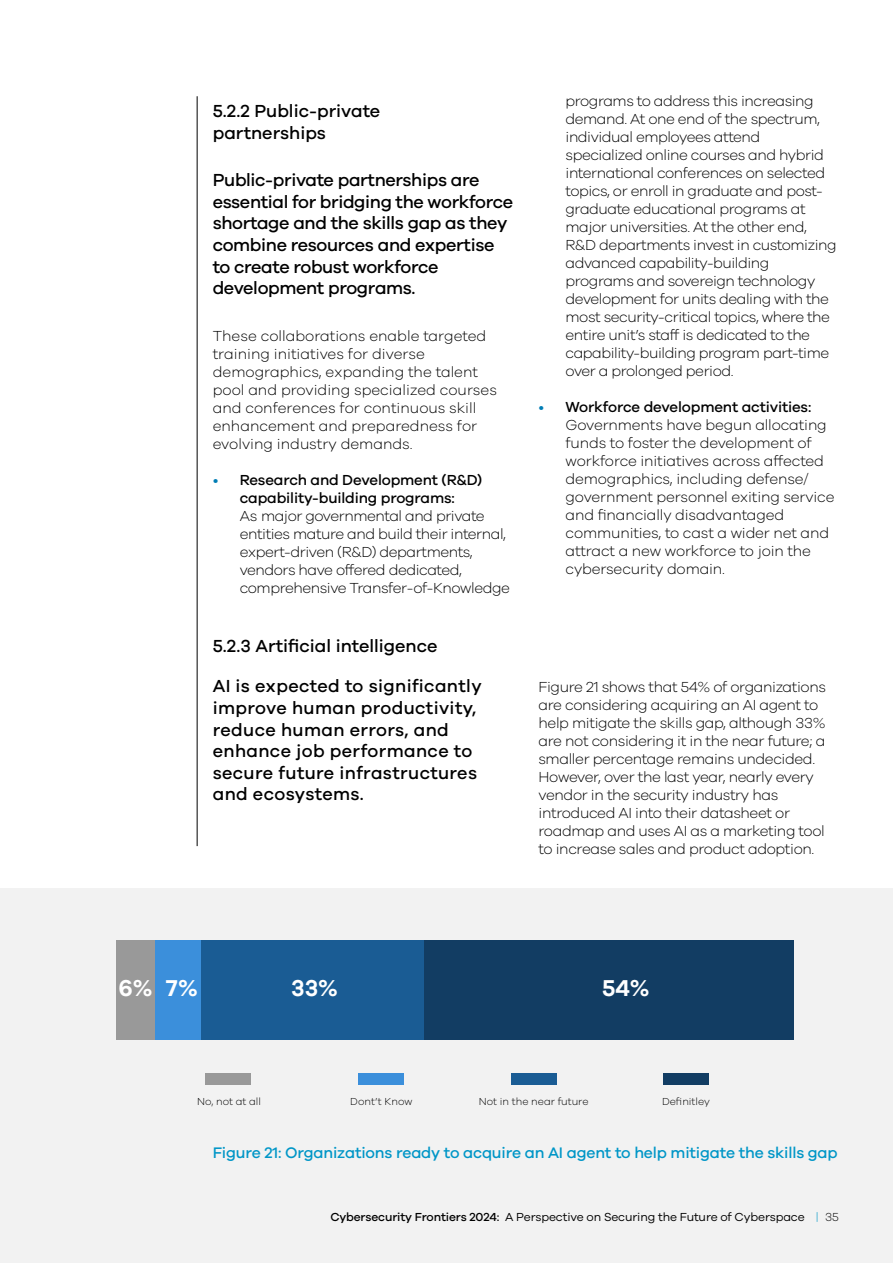
<style>
.page{position:relative;width:893px;height:1263px;background:#fff}
.page>*{position:absolute;margin:0;border:0;box-sizing:border-box;transform-origin:0 0}
.t1{font:600 23.7px "Galano Grotesque";color:#fff}
.t2{font:500 18px/21.6px "Galano Grotesque";letter-spacing:-.02em;color:#000}
.t3{font:500 18px/21.6px "Galano Grotesque";letter-spacing:.02em;color:#000}
.t4{font:500 18px/21.6px "Galano Grotesque";color:#000}
.t5{font:500 15.75px "Galano Grotesque";letter-spacing:-.01em;color:#0096c7}
.t6{font:300 15px/18px "Galano Grotesque";letter-spacing:-.025em;color:#000}
.t7{font:300 15px/18px "Galano Grotesque";color:#000}
.t8{font:500 15px "Galano Grotesque";letter-spacing:-.01em;color:#000}
.t9{font:300 15px "Galano Grotesque";color:#007db5}
.t10{font:12px "Galano Grotesque";letter-spacing:-.01em;color:#000}
.t11{font:500 12px "Galano Grotesque";letter-spacing:-.01em;color:#000}
.t12{font:300 12px "Galano Grotesque";color:#000}
.t13{font:300 12px "Galano Grotesque";color:#0096c7}
.t14{font:300 10.5px "Galano Grotesque";color:#000}
</style>
<div class="page">
<div style="left:0;top:889px;width:893px;height:374px;background:#f2f2f2"></div>
<hr style="left:197px;top:96px;width:1px;height:750px;background:#000">
<div style="left:116px;top:940px;width:39px;height:100px;background:#999"></div>
<div style="left:155px;top:940px;width:46px;height:100px;background:#3b8fdb"></div>
<div style="left:201px;top:940px;width:223px;height:100px;background:#1a5c94"></div>
<div style="left:424px;top:940px;width:369px;height:100px;background:#123d63"></div>
<div style="left:205px;top:1073px;width:46px;height:12px;background:#999"></div>
<div style="left:358px;top:1073px;width:46px;height:12px;background:#3b8fdb"></div>
<div style="left:511px;top:1073px;width:45px;height:12px;background:#1a5c94"></div>
<div style="left:663px;top:1073px;width:46px;height:12px;background:#123d63"></div>
<p class="t4" style="left:213px;top:100px;width:169px">5.2.2 Public-private partnerships</p>
<p class="t2" style="left:213px;top:169px;width:302px">Public-private partnerships are essential for bridging the workforce shortage and the skills gap as they combine resources and expertise to create robust workforce development programs.</p>
<p class="t7" style="left:213px;top:327px;width:286px">These collaborations enable targeted training initiatives for diverse demographics, expanding the talent pool and providing specialized courses and conferences for continuous skill enhancement and preparedness for evolving industry demands.</p>
<p class="t8" style="left:240px;top:471px;width:244px">Research and Development R( &amp;D(</p>
<p class="t9" style="left:213px;top:471px;width:7px">•</p>
<p class="t8" style="left:240px;top:489px;width:217px">capability-building programs:</p>
<p class="t6" style="left:240px;top:507px;width:272px">As major governmental and private entities mature and build their internal, expert-driven R( &amp;D) departments, vendors have offered dedicated, comprehensive Transfer-of-Knowledge</p>
<p class="t4" style="left:213px;top:634px;width:226px">5.2.3 Artificial intelligence</p>
<p class="t3" style="left:213px;top:675px;width:270px">AI is expected to significantly improve human productivity, reduce human errors, and enhance job performance to secure future infrastructures and ecosystems.</p>
<p class="t9" style="left:539px;top:398px;width:7px">•</p>
<p class="t6" style="left:566px;top:92px;width:261px">programs to address this increasing demand. At one end of the spectrum, individual employees attend specialized online courses and hybrid international conferences on selected</p>
<p class="t6" style="left:566px;top:200px;width:242px">graduate educational programs at</p>
<p class="t6" style="left:566px;top:182px;width:259px">topics, or enroll in graduate and post-</p>
<p class="t6" style="left:566px;top:218px;width:273px">major universities. At the other end, R&amp;D departments invest in customizing advanced capability-building programs and sovereign technology development for units dealing with the most security-critical topics, where the entire unit s’ staff is dedicated to the capability-building program part-time over a prolonged period.</p>
<p class="t8" style="left:566px;top:398px;width:247px">Workforce development activities:</p>
<p class="t6" style="left:566px;top:416px;width:270px">Governments have begun allocating funds to foster the development of workforce initiatives across affected demographics, including defense/ government personnel exiting service and financially disadvantaged communities to, cast a wider net and attract a new workforce to join the cybersecurity domain.</p>
<p class="t6" style="left:539px;top:677px;width:289px">Figure 21 shows that 54% of organizations are considering acquiring an AI agent to help mitigate the skills gap, although 33% are not considering init the near future a; smaller percentage remains undecided.<br>However, over the last year, nearly every vendor in the security industry has introduced AI into their datasheet or roadmap and uses AI as a marketing tool to increase sales and product adoption.</p>
<h1 class="t1" style="left:118px;top:973px;width:36px">6%</h1>
<h1 class="t1" style="left:166px;top:973px;width:34px">7%</h1>
<h1 class="t1" style="left:291px;top:973px;width:48px">33%</h1>
<h1 class="t1" style="left:602px;top:973px;width:49px">54%</h1>
<p class="t14" style="left:197px;top:1095px;width:65px">No, not at all</p>
<p class="t14" style="left:350px;top:1095px;width:64px">Dont t’ Know</p>
<p class="t14" style="left:479px;top:1095px;width:111px">Not in the near future</p>
<p class="t14" style="left:662px;top:1095px;width:49px">Definitley</p>
<p class="t5" style="left:213px;top:1143px;width:626px">Figure 21: Organizations ready to acquire an AI agent to help mitigate the skills gap</p>
<p class="t10" style="left:505px;top:1210px;width:301px">A Perspective on Securing the Future of Cyberspace</p>
<p class="t11" style="left:330px;top:1210px;width:171px">Cybersecurity Frontiers 2024:</p>
<p class="t13" style="left:816px;top:1210px;width:4px">|</p>
<p class="t12" style="left:825px;top:1210px;width:15px">35</p>
</div>
